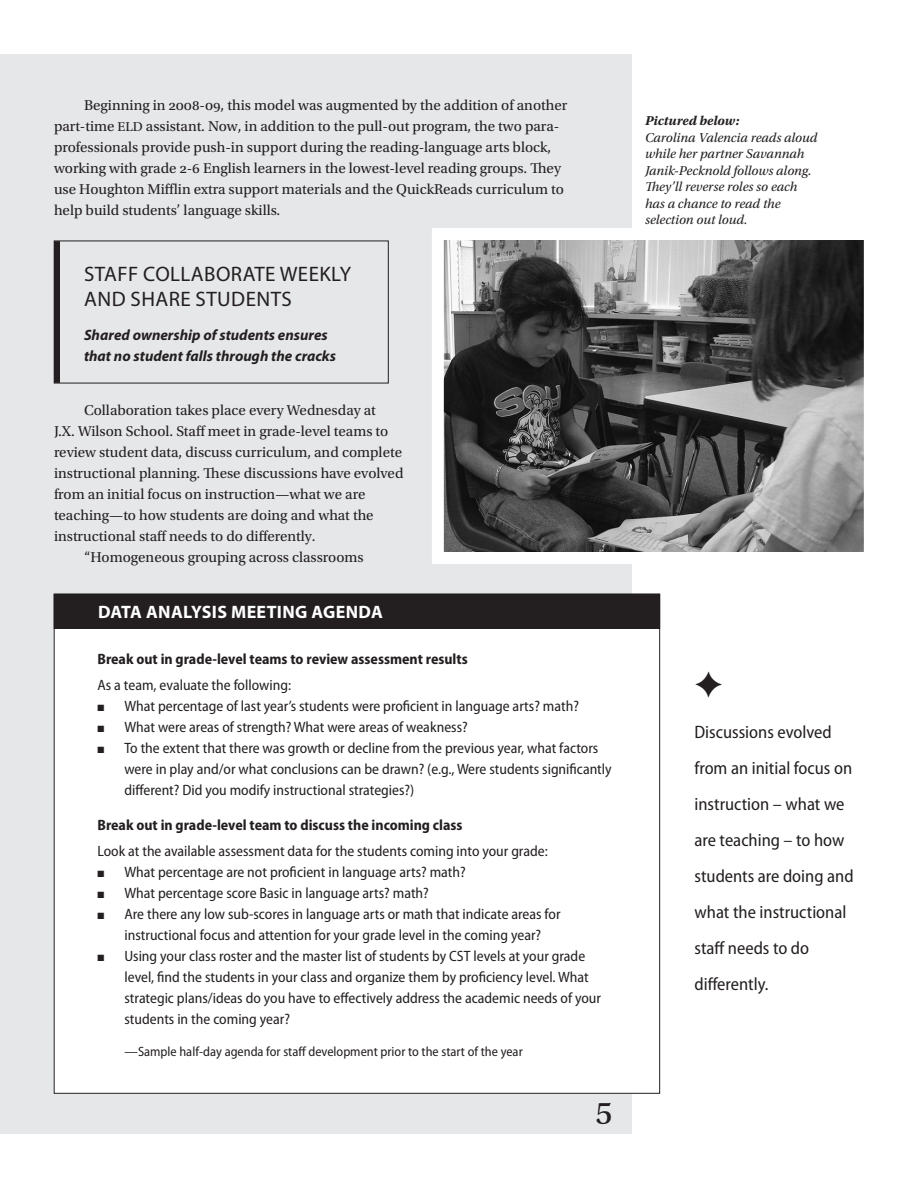
<style>
.page{position:relative;width:918px;height:1188px;background:#fff}
.page>*{position:absolute;margin:0;border:0;box-sizing:border-box;transform-origin:0 0}
.new_text{font:36px "Utopia Std";color:#231f20}
.new_subhead{font:21px "Myriad Pro";letter-spacing:.02em;color:#231f20}
.new_pull_quote{font:semi-condensed 18px/36px "Myriad Pro";color:#231f20}
.new_sidebar_title{font:700 18px "Myriad Pro";letter-spacing:.02em;color:#fff}
.new_sidebar{font:semi-condensed 15px/21px "Myriad Pro";color:#231f20}
.new_text-2{font:15px/21px "Utopia Std";color:#231f20}
.new_sidebar-2{font:700 semi-condensed 15px "Myriad Pro";color:#231f20}
.new_principal{font:italic 700 15px/21px "Myriad Pro";color:#231f20}
.new_text-3{font:italic 13.5px/16.5px "Utopia Std";color:#231f20}
.new_sidebar-3{font:semi-condensed 13.5px "Myriad Pro";color:#231f20}
.new_text-4{font:italic 700 13.5px "Utopia Std";color:#231f20}
.s1{font-size:13.5px}
</style>
<div class="page">
<div style="left:0;top:54px;width:632px;height:1080px;background:#e6e7e9"></div>
<img style="left:445px;top:241px;width:418px;height:310px">
<div style="left:432px;top:228px;width:444px;height:336px;border:12px solid #fff"></div>
<div style="left:54px;top:241px;width:6px;height:142px;background:#231f20"></div>
<div style="left:54px;top:594px;width:606px;height:499px;background:#fff"></div>
<div style="left:54px;top:594px;width:606px;height:34px;background:#231f20"></div>
<div style="left:54px;top:594px;width:606px;height:35px;border:1px solid #231f20"></div>
<p class="new_text-2" style="left:54px;top:95px;width:515px;text-indent:30px">Beginning in 2008-09, this model was augmented by the addition of another part-time <span class="s1">ELD</span> assistant. Now, in addition to the pull-out program, the two para&shy;professionals provide push-in support during the reading-language arts block, working with grade 2-6 English learners in the lowest-level reading groups. They use Houghton Mifflin extra support materials and the QuickReads curriculum to help build students’ language skills.</p>
<p class="new_subhead" style="left:84px;top:262px;width:72px">STAFF COLL</p>
<p class="new_subhead" style="left:191px;top:262px;width:103px">ABORATE WEE</p>
<p class="new_subhead" style="left:319px;top:262px;width:33px">KLY</p>
<p class="new_subhead" style="left:84px;top:287px;width:198px">AND SHARE STUDENTS</p>
<p class="new_principal" style="left:84px;top:324px;width:254px">Shared ownership of students ensures that no student falls through the cracks</p>
<p class="new_text-2" style="left:54px;top:400px;width:351px;text-indent:30px">Collaboration takes place every Wednesday at<br>J.X. Wilson School. Staff meet in grade-level teams to review student data, discuss curriculum, and complete instructional planning. These discussions have evolved from an initial focus on instruction—what we are teaching—to how students are doing and what the instructional staff needs to do differently.</p>
<p class="new_text-2" style="left:84px;top:547px;width:281px">“Homogeneous grouping across classrooms</p>
<p class="new_sidebar_title" style="left:98px;top:601px;width:95px">DATA ANALYSIS</p>
<p class="new_sidebar_title" style="left:231px;top:601px;width:12px">MEETING</p>
<p class="new_sidebar_title" style="left:311px;top:601px;width:60px">AGENDA</p>
<p class="new_sidebar-2" style="left:98px;top:650px;width:372px">Break out in grade-level teams to review assessment results</p>
<p class="new_sidebar" style="left:98px;top:675px;width:195px">As a team, evaluate the following:</p>
<p class="new_sidebar" style="left:98px;top:696px;width:483px">■ What percentage of last year’s students were proficient in language arts? math?</p>
<p class="new_sidebar" style="left:98px;top:717px;width:372px">■ What were areas of strength? What were areas of weakness?</p>
<p class="new_sidebar" style="left:124px;top:738px;width:489px;text-indent:-27px">■ To the extent that there was growth or decline from the previous year, what factors were in play and/or what conclusions can be drawn? (e.g., Were students significantly different? Did you modify instructional strategies?)</p>
<p class="new_sidebar-2" style="left:98px;top:816px;width:366px">Break out in grade-level team to discuss the incoming class</p>
<p class="new_sidebar" style="left:98px;top:841px;width:452px">Look at the available assessment data for the students coming into your grade:</p>
<p class="new_sidebar" style="left:98px;top:862px;width:370px">■ What percentage are not proficient in language arts? math?</p>
<p class="new_sidebar" style="left:98px;top:883px;width:333px">■ What percentage score Basic in language arts? math?</p>
<p class="new_sidebar" style="left:98px;top:904px;width:465px;text-align:center">■ Are there any low sub-scores in language arts or math that indicate areas for instructional focus and attention for your grade level in the coming year?</p>
<p class="new_sidebar" style="left:124px;top:946px;width:478px;text-indent:-27px">■ Using your class roster and the master list of students by CST levels at your grade level, find the students in your class and organize them by proficiency level. What strategic plans/ideas do you have to effectively address the academic needs of your students in the coming year?</p>
<p class="new_sidebar-3" style="left:124px;top:1044px;width:400px">—Sample half-day agenda for staff development prior to the start of the year</p>
<p class="new_text" style="left:596px;top:1089px;width:18px">5</p>
<p class="new_text-4" style="left:645px;top:113px;width:96px">Pictured below:</p>
<p class="new_text-3" style="left:645px;top:129px;width:174px">Carolina Valencia reads aloud while her partner Savannah<br>Janik-Pecknold follows along.<br>They’ll reverse roles so each has a chance to read the selection out loud.</p>
<p class="new_pull_quote" style="left:694px;top:714px;width:161px">Discussions evolved from an initial focus on instruction – what we are teaching – to how students are doing and what the instructional staff needs to do differently.</p>
</div>
